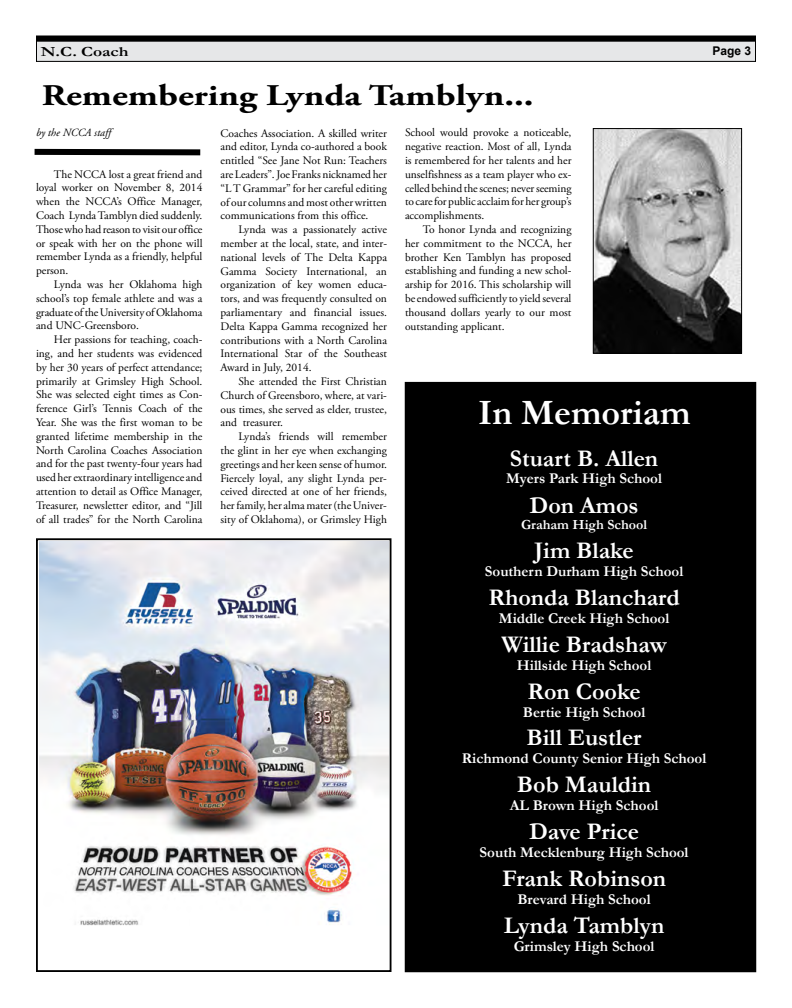
<style>
.page{position:relative;width:792px;height:1008px;background:#fff}
.page>*{position:absolute;margin:0;border:0;box-sizing:border-box;transform-origin:0 0}
.t1{font:700 36px "Garamond";color:#fff}
.t2{font:700 30px "Adobe Garamond Pro";color:#000;scale:1.25 1}
.t3{font:700 24px "Garamond";color:#fff}
.t4{font:700 15px "Garamond";color:#fff}
.t5{font:700 14px "Garamond";color:#fff}
.t6{font:700 14px "Garamond";color:#000;scale:1.25 1}
.t7{font:700 12px "Arial";color:#000}
.t8{font:11.5px/13.8px "Adobe Garamond Pro";color:#000;text-align:justify}
.t9{font:italic 11px "Adobe Garamond Pro";color:#000}
</style>
<div class="page">
<div style="left:36px;top:41px;width:720px;height:20px;background:#e6e7e8"></div>
<div style="left:36px;top:40px;width:720px;height:22px;border:1px solid #000"></div>
<div style="left:36px;top:36px;width:720px;height:6px;background:#000"></div>
<div style="left:36px;top:538px;width:355px;height:434px;border:2px solid #000"></div>
<img style="left:40px;top:541px;width:349px;height:424px">
<div style="left:405px;top:382px;width:351px;height:590px;background:#000"></div>
<img style="left:595px;top:130px;width:145px;height:222px">
<div style="left:593px;top:128px;width:149px;height:226px;border:1px solid #000"></div>
<svg style="left:34px;top:148px;width:167px;height:8px"></svg>
<p class="t6" style="left:41px;top:42px;width:72px">N.C. Coach</p>
<p class="t7" style="left:712px;top:43px;width:40px">Page 3</p>
<h2 class="t2" style="left:42px;top:78px;width:395px">Remembering Lynda Tamblyn...</h2>
<p class="t9" style="left:36px;top:126px;width:76px">by the NCCA staff</p>
<p class="t8" style="left:36px;top:167px;width:168px;text-indent:18px">The NCCA lost a great friend and loyal worker on November 8, 2014 when the NCCA’s Office Manager, Coach Lynda Tamblyn died suddenly.<br>Those who had reason to visit our office or speak with her on the phone will remember Lynda as a friendly, helpful person.</p>
<p class="t8" style="left:36px;top:278px;width:168px;text-indent:18px">Lynda was her Oklahoma high school’s top female athlete and was a graduate of the University of Oklahoma and UNC-Greensboro.</p>
<p class="t8" style="left:36px;top:333px;width:168px;text-indent:18px">Her passions for teaching, coach&shy;ing, and her students was evidenced by her 30 years of perfect attendance; primarily at Grimsley High School.<br>She was selected eight times as Con&shy;ference Girl’s Tennis Coach of the Year. She was the first woman to be granted lifetime membership in the North Carolina Coaches Association and for the past twenty-four years had used her extraordinary intelligence and attention to detail as Office Manager, Treasurer, newsletter editor, and “Jill of all trades” for the North Carolina</p>
<p class="t8" style="left:220px;top:126px;width:168px">Coaches Association. A skilled writer and editor, Lynda co-authored a book entitled “See Jane Not Run: Teachers are Leaders”. Joe Franks nicknamed her “L T Grammar” for her careful editing of our columns and most other written communications from this office.</p>
<p class="t8" style="left:220px;top:223px;width:168px;text-indent:18px">Lynda was a passionately active member at the local, state, and inter&shy;national levels of The Delta Kappa Gamma Society International, an organization of key women educa&shy;tors, and was frequently consulted on parliamentary and financial issues.<br>Delta Kappa Gamma recognized her contributions with a North Carolina International Star of the Southeast Award in July, 2014.</p>
<p class="t8" style="left:220px;top:375px;width:168px;text-indent:18px">She attended the First Christian Church of Greensboro, where, at vari&shy;ous times, she served as elder, trustee, and treasurer.</p>
<p class="t8" style="left:220px;top:430px;width:168px;text-indent:18px">Lynda’s friends will remember the glint in her eye when exchanging greetings and her keen sense of humor.<br>Fiercely loyal, any slight Lynda per&shy;ceived directed at one of her friends, her family, her alma mater (the Univer&shy;sity of Oklahoma), or Grimsley High</p>
<p class="t8" style="left:405px;top:126px;width:168px">School would provoke a noticeable, negative reaction. Most of all, Lynda is remembered for her talents and her unselfishness as a team player who ex&shy;celled behind the scenes; never seeming to care for public acclaim for her group’s accomplishments.</p>
<p class="t8" style="left:405px;top:223px;width:168px;text-indent:18px">To honor Lynda and recognizing her commitment to the NCCA, her brother Ken Tamblyn has proposed establishing and funding a new schol&shy;arship for 2016. This scholarship will be endowed sufficiently to yield several thousand dollars yearly to our most outstanding applicant.</p>
<h1 class="t1" style="left:478px;top:389px;width:214px">In Memoriam</h1>
<h3 class="t3" style="left:510px;top:442px;width:150px">Stuart B. Allen</h3>
<h3 class="t4" style="left:506px;top:468px;width:157px">Myers Park High School</h3>
<h3 class="t3" style="left:530px;top:489px;width:111px">Don Amos</h3>
<p class="t5" style="left:521px;top:515px;width:127px">Graham High School</p>
<h3 class="t3" style="left:534px;top:534px;width:101px">Jim Blake</h3>
<h3 class="t4" style="left:485px;top:561px;width:200px">Southern Durham High School</h3>
<h3 class="t3" style="left:488px;top:581px;width:193px">Rhonda Blanchard</h3>
<h3 class="t4" style="left:499px;top:608px;width:172px">Middle Creek High School</h3>
<h3 class="t3" style="left:501px;top:628px;width:167px">Willie Bradshaw</h3>
<h3 class="t4" style="left:517px;top:655px;width:136px">Hillside High School</h3>
<h3 class="t3" style="left:528px;top:675px;width:115px">Ron Cooke</h3>
<h3 class="t4" style="left:523px;top:702px;width:124px">Bertie High School</h3>
<h3 class="t3" style="left:527px;top:721px;width:116px">Bill Eustler</h3>
<h3 class="t4" style="left:462px;top:748px;width:246px">Richmond County Senior High School</h3>
<h3 class="t3" style="left:517px;top:768px;width:136px">Bob Mauldin</h3>
<h3 class="t4" style="left:510px;top:795px;width:150px">AL Brown High School</h3>
<h3 class="t3" style="left:529px;top:815px;width:112px">Dave Price</h3>
<h3 class="t4" style="left:480px;top:842px;width:210px">South Mecklenburg High School</h3>
<h3 class="t3" style="left:502px;top:862px;width:166px">Frank Robinson</h3>
<h3 class="t4" style="left:517px;top:889px;width:135px">Brevard High School</h3>
<h3 class="t3" style="left:504px;top:909px;width:162px">Lynda Tamblyn</h3>
<h3 class="t4" style="left:514px;top:936px;width:142px">Grimsley High School</h3>
</div>
